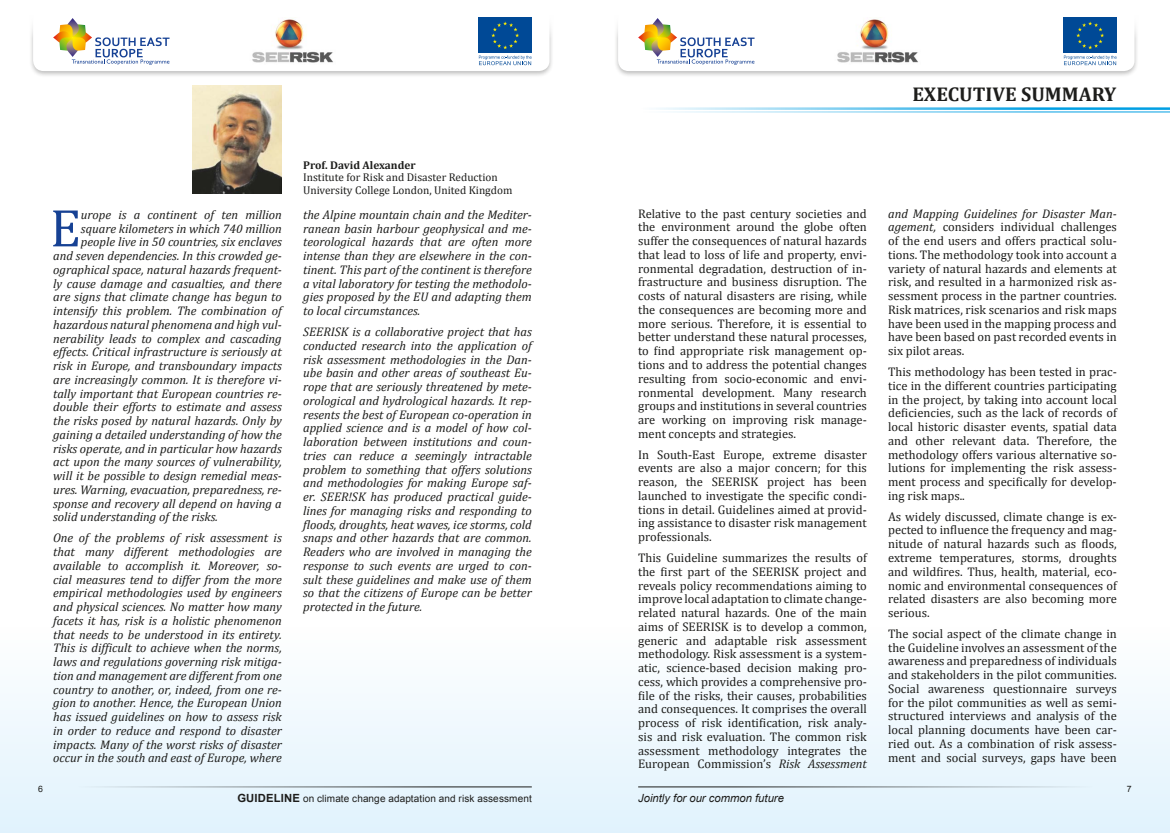
<style>
.page{position:relative;width:1170px;height:833px;background:#fff}
.page>*{position:absolute;margin:0;border:0;box-sizing:border-box;transform-origin:0 0}
.t1{font:53.75px "Cambria";color:#164194}
.t2{font:700 20px "Cambria";color:#1d1d1b}
.t3{font:12.5px/13.8px "Cambria";color:#1d1d1b;text-align:justify}
.t4{font:italic 12.5px/13.8px "Cambria";color:#1d1d1b;text-align:justify}
.t5{font:11.25px/12.4px "Cambria";color:#1d1d1b}
.t6{font:italic 11.25px "Arial";color:#1d1d1b}
.t7{font:700 11.25px "Cambria";color:#1d1d1b}
.t8{font:10px "Arial";letter-spacing:.01em;color:#1d1d1b}
.t9{font:8.75px "Arial";color:#1d1d1b}
.s1{font-style:italic}
.s2{font-weight:700;font-size:11.25px}
</style>
<div class="page">
<div style="left:0;top:627px;width:1169px;height:206px;background:linear-gradient(to bottom,#fff,#dff1fc)"></div>
<img style="left:192px;top:85px;width:89px;height:109px">
<hr style="left:638px;top:107px;width:531px;height:3px;background:#009fe3">
<hr style="left:638px;top:112px;width:531px;height:1px;background:#009fe3">
<div style="left:28px;top:0;width:526px;height:78px;background:#1d1d1b;opacity:.3"></div>
<div style="left:0;top:0;width:585px;height:38px;background:#fff"></div>
<div style="left:613px;top:0;width:526px;height:78px;background:#1d1d1b;opacity:.3"></div>
<div style="left:585px;top:0;width:584px;height:38px;background:#fff"></div>
<hr style="left:58px;top:786px;width:473px;height:1px;background:#1d1d1b">
<hr style="left:638px;top:786px;width:473px;height:1px;background:#1d1d1b">
<svg style="left:33px;top:17px;width:516px;height:54px"></svg>
<svg style="left:618px;top:17px;width:516px;height:54px"></svg>
<h2 class="t2" style="left:912px;top:80px;width:205px">EXECUTIVE SUMMARY</h2>
<p class="t9" style="left:38px;top:783px;width:6px">6</p>
<h1 class="t1" style="left:50px;top:196px;width:32px">E</h1>
<p class="t4" style="left:81px;top:207px;width:202px">urope is a continent of ten million</p>
<p class="t4" style="left:81px;top:221px;width:202px">square kilometers in which 740 million</p>
<p class="t4" style="left:81px;top:235px;width:202px">people live in 50 countries, six enclaves</p>
<p class="t4" style="left:53px;top:248px;width:230px">and seven dependencies. In this crowded ge-</p>
<p class="t4" style="left:53px;top:262px;width:230px">ographical space, natural hazards frequent-</p>
<p class="t4" style="left:53px;top:276px;width:230px">ly cause damage and casualties, and there</p>
<p class="t4" style="left:53px;top:290px;width:230px">are signs that climate change has begun to</p>
<p class="t4" style="left:53px;top:303px;width:230px">intensify this problem. The combination of</p>
<p class="t4" style="left:53px;top:317px;width:230px">hazardous natural phenomena and high vul-</p>
<p class="t4" style="left:53px;top:331px;width:230px">nerability leads to complex and cascading</p>
<p class="t4" style="left:53px;top:345px;width:230px">effects. Critical infrastructure is seriously at</p>
<p class="t4" style="left:53px;top:358px;width:230px">risk in Europe, and transboundary impacts</p>
<p class="t4" style="left:53px;top:372px;width:230px">are increasingly common. It is therefore vi-</p>
<p class="t4" style="left:53px;top:386px;width:230px">tally important that European countries re-</p>
<p class="t4" style="left:53px;top:400px;width:230px">double their efforts to estimate and assess</p>
<p class="t4" style="left:53px;top:413px;width:230px">the risks posed by natural hazards. Only by</p>
<p class="t4" style="left:53px;top:427px;width:230px">gaining a detailed understanding of how the</p>
<p class="t4" style="left:53px;top:441px;width:230px">risks operate, and in particular how hazards</p>
<p class="t4" style="left:53px;top:455px;width:230px">act upon the many sources of vulnerability,</p>
<p class="t4" style="left:53px;top:468px;width:230px">will it be possible to design remedial meas-</p>
<p class="t4" style="left:53px;top:482px;width:230px">ures. Warning, evacuation, preparedness, re-</p>
<p class="t4" style="left:53px;top:496px;width:230px">sponse and recovery all depend on having a</p>
<p class="t4" style="left:53px;top:510px;width:166px">solid understanding of the risks.</p>
<p class="t4" style="left:53px;top:530px;width:230px">One of the problems of risk assessment is that many different methodologies are available to accomplish it. Moreover, so&shy;cial measures tend to differ from the more empirical methodologies used by engineers and physical sciences. No matter how many facets it has, risk is a holistic phenomenon that needs to be understood in its entirety.<br>This is difficult to achieve when the norms, laws and regulations governing risk mitiga&shy;tion and management are different from one country to another, or, indeed, from one re&shy;gion to another. Hence, the European Union has issued guidelines on how to assess risk in order to reduce and respond to disaster impacts. Many of the worst risks of disaster occur in the south and east of Europe, where</p>
<p class="t7" style="left:303px;top:157px;width:114px">Prof. David Alexander</p>
<p class="t5" style="left:303px;top:171px;width:211px">Institute for Risk and Disaster Reduction<br>University College London, United Kingdom</p>
<p class="t4" style="left:303px;top:207px;width:230px">the Alpine mountain chain and the Mediter&shy;ranean basin harbour geophysical and me&shy;teorological hazards that are often more intense than they are elsewhere in the con&shy;tinent. This part of the continent is therefore a vital laboratory for testing the methodolo&shy;gies proposed by the EU and adapting them to local circumstances.</p>
<p class="t4" style="left:303px;top:324px;width:230px">SEERISK is a collaborative project that has conducted research into the application of risk assessment methodologies in the Dan&shy;ube basin and other areas of southeast Eu&shy;rope that are seriously threatened by mete&shy;orological and hydrological hazards. It rep&shy;resents the best of European co-operation in applied science and is a model of how col&shy;laboration between institutions and coun&shy;tries can reduce a seemingly intractable problem to something that offers solutions and methodologies for making Europe saf&shy;er. SEER!SK has produced practical guide&shy;lines for managing risks and responding to floods, droughts, heat waves, ice storms, cold snaps and other hazards that are common.<br>Readers who are involved in managing the response to such events are urged to con&shy;sult these guidelines and make use of them so that the citizens of Europe can be better protected in the future.</p>
<p class="t3" style="left:638px;top:206px;width:230px">Relative to the past century societies and the environment around the globe often suffer the consequences of natural hazards that lead to loss of life and property, envi&shy;ronmental degradation, destruction of in&shy;frastructure and business disruption. The costs of natural disasters are rising, while the consequences are becoming more and more serious. Therefore, it is essential to better understand these natural processes, to find appropriate risk management op&shy;tions and to address the potential changes resulting from socio-economic and envi&shy;ronmental development. Many research groups and institutions in several countries are working on improving risk manage&shy;ment concepts and strategies.</p>
<p class="t3" style="left:638px;top:447px;width:230px">In South-East Europe, extreme disaster events are also a major concern; for this reason, the SEERISK project has been launched to investigate the specific condi&shy;tions in detail. Guidelines aimed at provid&shy;ing assistance to disaster risk management professionals.</p>
<p class="t3" style="left:638px;top:551px;width:230px">This Guideline summarizes the results of the first part of the SEERISK project and reveals policy recommendations aiming to improve local adaptation to climate change&shy;related natural hazards. One of the main aims of SEERISK is to develop a common, generic and adaptable risk assessment methodology. Risk assessment is a system&shy;atic, science-based decision making pro&shy;cess, which provides a comprehensive pro&shy;file of the risks, their causes, probabilities and consequences. It comprises the overall process of risk identification, risk analy&shy;sis and risk evaluation. The common risk assessment methodology integrates the European Commission’s <span class="s1">Risk Assessment</span></p>
<p class="t8" style="left:237px;top:792px;width:296px"><span class="s2">GUIDELINE</span> on climate change adaptation and risk assessment</p>
<p class="t6" style="left:638px;top:791px;width:147px">Jointly for our common future</p>
<p class="t3" style="left:888px;top:206px;width:230px"><span class="s1">and Mapping Guidelines for Disaster Man&shy;agement,</span> considers individual challenges of the end users and offers practical solu&shy;tions. The methodology took into account a variety of natural hazards and elements at risk, and resulted in a harmonized risk as&shy;sessment process in the partner countries.<br>Risk matrices, risk scenarios and risk maps have been used in the mapping process and have been based on past recorded events in six pilot areas.</p>
<p class="t3" style="left:888px;top:365px;width:230px">This methodology has been tested in prac&shy;tice in the different countries participating in the project, by taking into account local deficiencies, such as the lack of records of local historic disaster events, spatial data and other relevant data. Therefore, the methodology offers various alternative so&shy;lutions for implementing the risk assess&shy;ment process and specifically for develop&shy;ing risk maps..</p>
<p class="t3" style="left:888px;top:509px;width:230px">As widely discussed, climate change is ex&shy;pected to influence the frequency and mag&shy;nitude of natural hazards such as floods, extreme temperatures, storms, droughts and wildfires. Thus, health, material, eco&shy;nomic and environmental consequences of related disasters are also becoming more serious.</p>
<p class="t3" style="left:888px;top:626px;width:230px">The social aspect of the climate change in the Guideline involves an assessment of the awareness and preparedness of individuals and stakeholders in the pilot communities.<br>Social awareness questionnaire surveys for the pilot communities as well as semi&shy;structured interviews and analysis of the local planning documents have been car&shy;ried out. As a combination of risk assess&shy;ment and social surveys, gaps have been</p>
<p class="t9" style="left:1126px;top:783px;width:6px">7</p>
</div>
